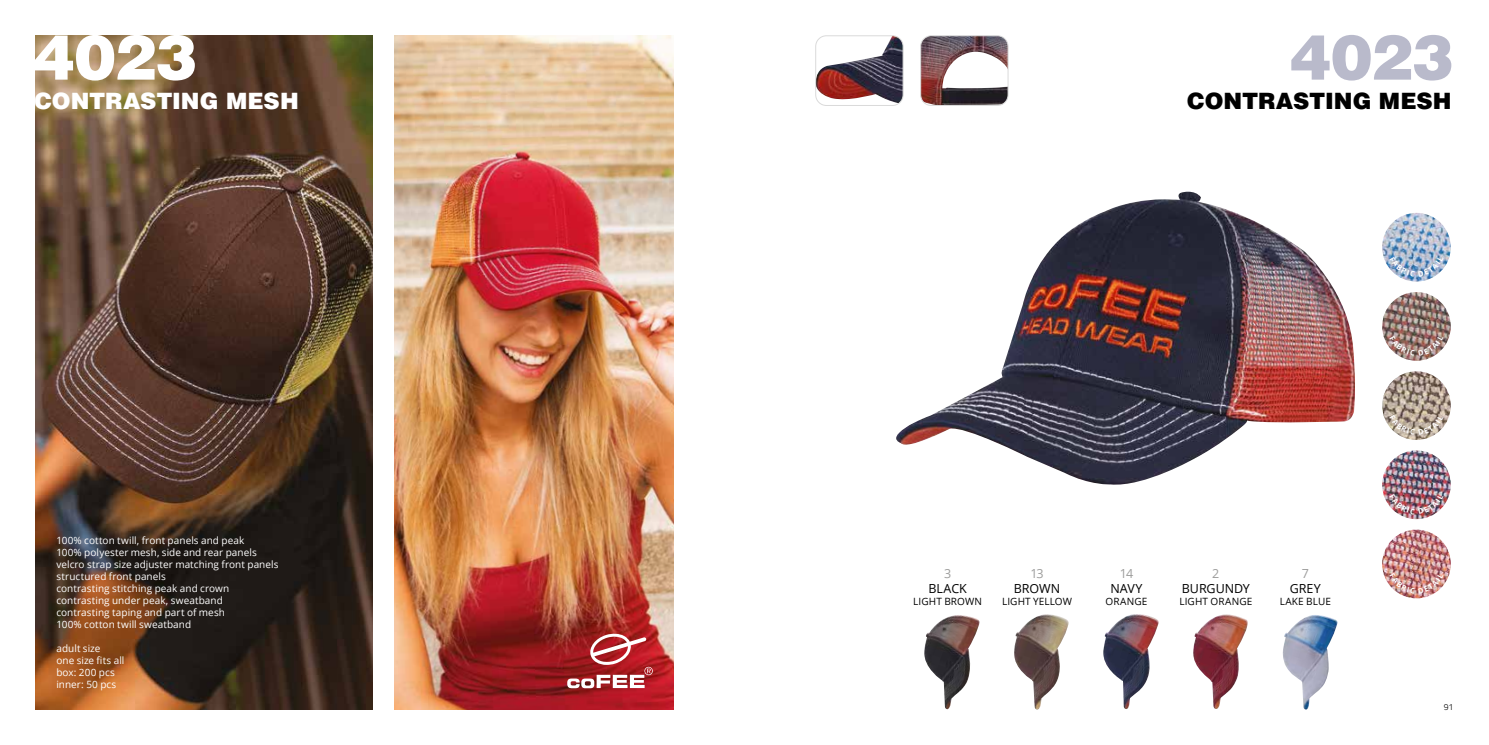
<style>
.page{position:relative;width:1489px;height:745px;background:#fff}
.page>*{position:absolute;margin:0;border:0;box-sizing:border-box;transform-origin:0 0}
.t1{font:900 62.5px "Helvetica";color:#fff}
.t2{font:900 62.5px "Helvetica";color:#b9bacb}
.t3{font:900 22.5px "Helvetica";color:#fff}
.t4{font:900 22.5px "Helvetica";color:#000}
.t5{font:12.5px "Open Sans";letter-spacing:-.005em;color:#000}
.t6{font:12.5px "Open Sans";color:#9d9d9c}
.t7{font:10px/12px "Open Sans";letter-spacing:.005em;color:#fff}
.t8{font:10px "Open Sans";letter-spacing:.01em;color:#000}
.t9{font:300 8.75px "Titillium Web";color:#000}
</style>
<div class="page">
<img style="left:35px;top:35px;width:338px;height:674px">
<img style="left:394px;top:36px;width:279px;height:673px">
<img style="left:896px;top:191px;width:459px;height:294px">
<img style="left:922px;top:37px;width:86px;height:67px">
<div style="left:920px;top:35px;width:88px;height:71px;border:1px solid #dadada;border-radius:11px"></div>
<img style="left:817px;top:37px;width:86px;height:66px">
<div style="left:815px;top:35px;width:88px;height:71px;border:1px solid #dadada;border-radius:11px"></div>
<img style="left:1014px;top:614px;width:54px;height:95px">
<img style="left:1282px;top:615px;width:55px;height:94px">
<img style="left:1193px;top:614px;width:55px;height:95px">
<img style="left:1103px;top:614px;width:56px;height:94px">
<img style="left:924px;top:615px;width:56px;height:94px">
<img style="left:1381px;top:213px;width:69px;height:68px;border-radius:34px">
<img style="left:1381px;top:450px;width:69px;height:69px;border-radius:34px">
<img style="left:1381px;top:529px;width:69px;height:69px;border-radius:34px">
<img style="left:1381px;top:371px;width:69px;height:68px;border-radius:34px">
<img style="left:1381px;top:292px;width:69px;height:68px;border-radius:34px">
<svg style="left:567px;top:632px;width:85px;height:55px"></svg>
<svg style="left:1389px;top:256px;width:54px;height:20px"></svg>
<svg style="left:1389px;top:414px;width:54px;height:20px"></svg>
<svg style="left:1389px;top:335px;width:54px;height:20px"></svg>
<svg style="left:1389px;top:493px;width:54px;height:21px"></svg>
<svg style="left:1389px;top:572px;width:54px;height:21px"></svg>
<h1 class="t1" style="left:33px;top:16px;width:165px">4023</h1>
<h1 class="t2" style="left:1289px;top:16px;width:165px">4023</h1>
<h2 class="t3" style="left:34px;top:86px;width:266px">CONTRASTING MESH</h2>
<h2 class="t4" style="left:1187px;top:86px;width:266px">CONTRASTING MESH</h2>
<p class="t7" style="left:56px;top:534px;width:224px">100% cotton twill, front panels and peak<br>100% polyester mesh, side and rear panels velcro strap size adjuster matching front panels structured front panels<br>contrasting stitching peak and crown contrasting under peak, sweatband contrasting taping and part of mesh<br>100% cotton twill sweatband</p>
<p class="t7" style="left:56px;top:642px;width:70px">adult size<br>one size fits all box: 200 pcs inner: 50 pcs</p>
<p class="t6" style="left:944px;top:564px;width:9px">3</p>
<p class="t5" style="left:928px;top:579px;width:40px">BLACK</p>
<p class="t8" style="left:913px;top:594px;width:70px">LIGHT BROWN</p>
<p class="t6" style="left:1030px;top:564px;width:15px">13</p>
<p class="t5" style="left:1013px;top:579px;width:48px">BROWN</p>
<p class="t8" style="left:1002px;top:594px;width:71px">LIGHT YELLOW</p>
<p class="t6" style="left:1119px;top:564px;width:15px">14</p>
<p class="t5" style="left:1110px;top:579px;width:34px">NAVY</p>
<p class="t8" style="left:1105px;top:594px;width:43px">ORANGE</p>
<p class="t6" style="left:1212px;top:564px;width:9px">2</p>
<p class="t5" style="left:1181px;top:579px;width:69px">BURGUNDY</p>
<p class="t8" style="left:1179px;top:594px;width:74px">LIGHT ORANGE</p>
<p class="t6" style="left:1301px;top:564px;width:9px">7</p>
<p class="t5" style="left:1289px;top:579px;width:33px">GREY</p>
<p class="t8" style="left:1279px;top:594px;width:53px">LAKE BLUE</p>
<p class="t9" style="left:1443px;top:699px;width:11px">91</p>
</div>
